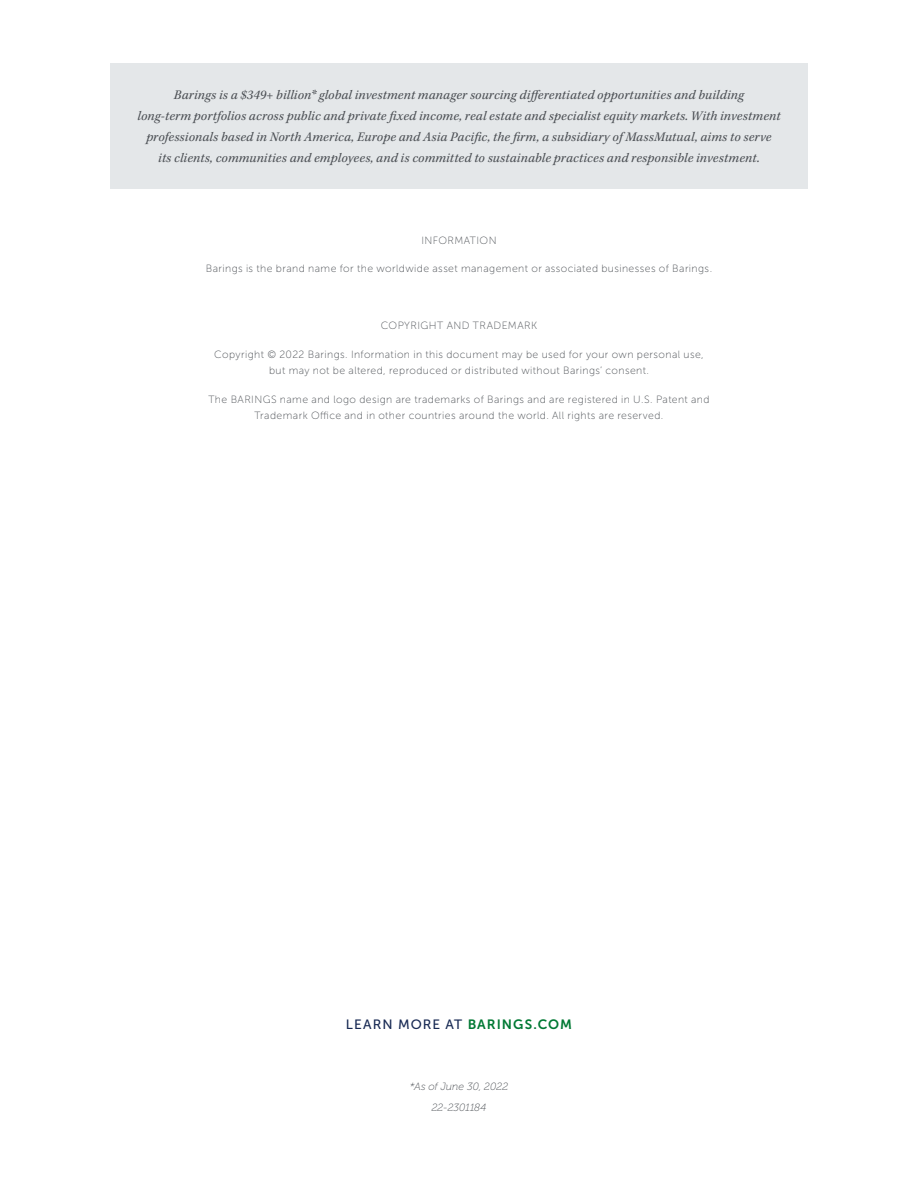
<style>
.page{position:relative;width:918px;height:1188px;background:#fff}
.page>*{position:absolute;margin:0;border:0;box-sizing:border-box;transform-origin:0 0}
.t1{font:italic 13.5px/21px "Kepler Std";letter-spacing:.015em;color:#4b4f54;text-align:center}
.t2{font:13.5px "Museo Sans 500";letter-spacing:.075em;color:#182a54}
.t3{font:10.5px/16.5px "Museo Sans 100";letter-spacing:.04em;color:#4b4f54;text-align:center}
.t4{font:italic 10.5px "Museo 100";letter-spacing:.015em;color:#4b4f54}
.s1{font-family:"Museo Sans 700";color:#007934}
</style>
<div class="page">
<div style="left:110px;top:64px;width:698px;height:125px;background:#e4e7e9"></div>
<p class="t1" style="left:137px;top:85px;width:645px">Barings is a $349+ billion* global investment manager sourcing differentiated opportunities and building<br>long-term portfolios across public and private fixed income, real estate and specialist equity markets. With investment professionals based in North America, Europe and Asia Pacific, the firm, a subsidiary of MassMutual, aims to serve<br>its clients, communities and employees, and is committed to sustainable practices and responsible investment.</p>
<p class="t3" style="left:421px;top:232px;width:77px">INFORMATION</p>
<p class="t3" style="left:206px;top:261px;width:508px">Barings is the brand name for the worldwide asset management or associated businesses of Barings.</p>
<p class="t3" style="left:381px;top:318px;width:158px">COPYRIGHT AND TRADEMARK</p>
<p class="t3" style="left:214px;top:346px;width:491px">Copyright © 2022 Barings. Information in this document may be used for your own personal use, but may not be altered, reproduced or distributed without Barings’ consent.</p>
<p class="t3" style="left:208px;top:391px;width:503px">The BARINGS name and logo design are trademarks of Barings and are registered in U.S. Patent and<br>Trademark Office and in other countries around the world. All rights are reserved.</p>
<p class="t2" style="left:346px;top:1017px;width:228px">LEARN MORE AT <span class="s1">BARINGS.COM</span></p>
<p class="t4" style="left:410px;top:1081px;width:100px">*As of June 30, 2022</p>
<p class="t4" style="left:432px;top:1102px;width:56px">22-2301184</p>
</div>
